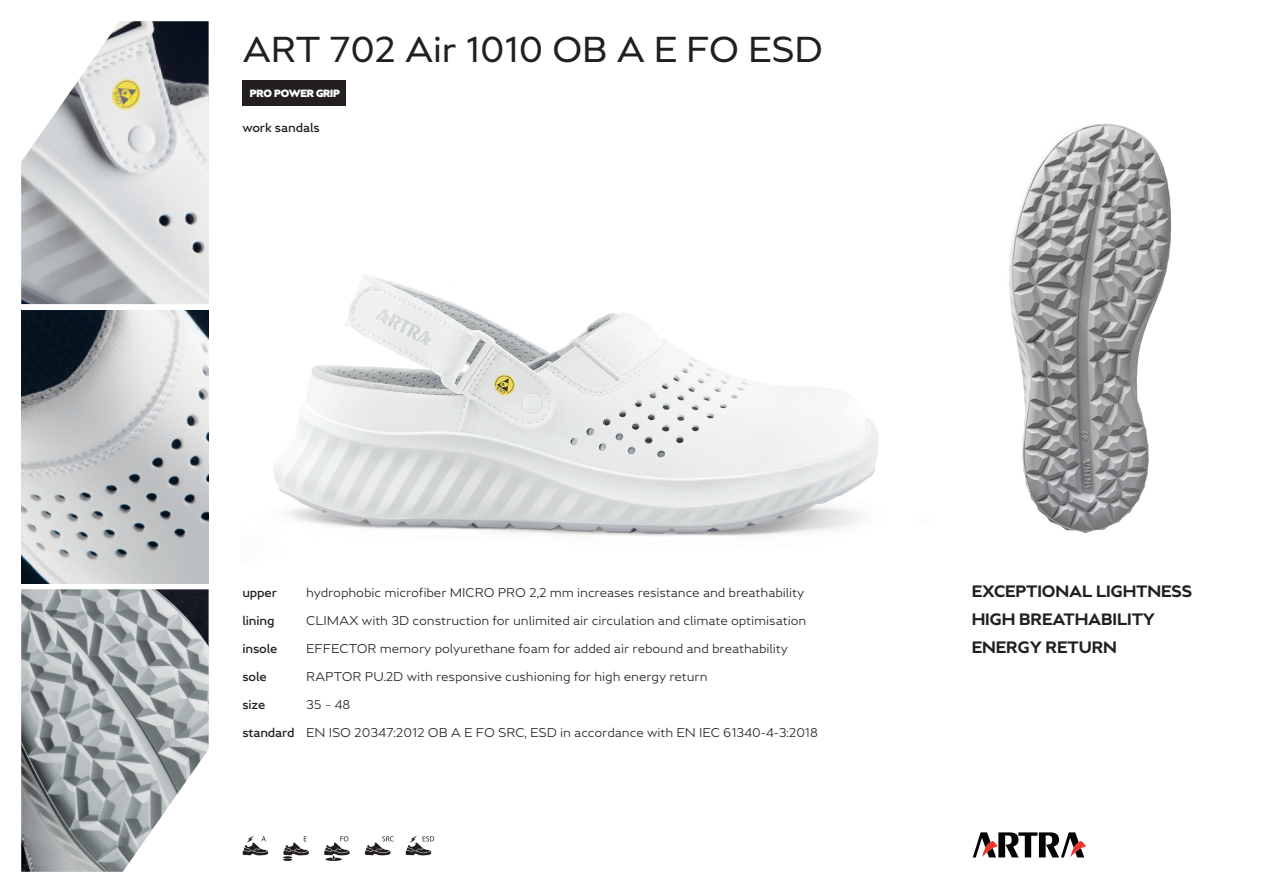
<style>
.page{position:relative;width:1263px;height:893px;background:#fff}
.page>*{position:absolute;margin:0;border:0;box-sizing:border-box;transform-origin:0 0}
.NAZOV{font:36px "Greenwich";letter-spacing:-.01em;color:#231f20}
.Benefit{font:700 16.5px "Greenwich";letter-spacing:-.01em;color:#231f20}
.popis{font:300 12.75px "Greenwich";letter-spacing:-.01em;color:#231f20}
.info{font:500 12.75px "Greenwich";letter-spacing:-.01em;color:#231f20}
.kategoria{font:500 12.75px "Greenwich";letter-spacing:-.01em;color:#231f20}
.t1{font:900 10.5px "Greenwich";letter-spacing:-.02em;color:#fff}
</style>
<div class="page">
<img style="left:273px;top:275px;width:606px;height:261px">
<img style="left:21px;top:21px;width:188px;height:283px">
<img style="left:21px;top:589px;width:188px;height:283px">
<img style="left:21px;top:310px;width:188px;height:273px">
<img style="left:1009px;top:123px;width:163px;height:410px">
<svg style="left:243px;top:836px;width:25px;height:19px"></svg>
<svg style="left:283px;top:836px;width:26px;height:25px"></svg>
<svg style="left:324px;top:836px;width:26px;height:25px"></svg>
<svg style="left:365px;top:836px;width:29px;height:19px"></svg>
<svg style="left:406px;top:836px;width:28px;height:19px"></svg>
<svg style="left:115px;top:738px;width:94px;height:134px"></svg>
<svg style="left:21px;top:21px;width:105px;height:150px"></svg>
<div style="left:242px;top:81px;width:104px;height:25px;background:#231f20"></div>
<svg style="left:973px;top:832px;width:113px;height:25px"></svg>
<p class="NAZOV" style="left:242px;top:28px;width:582px">ART 702 Air 1010 OB A E FO ESD</p>
<p class="t1" style="left:250px;top:87px;width:92px">PRO POWER GRIP</p>
<p class="kategoria" style="left:242px;top:120px;width:79px">work sandals</p>
<p class="info" style="left:242px;top:584px;width:36px">upper</p>
<p class="popis" style="left:306px;top:584px;width:500px">hydrophobic microfiber MICRO PRO 2,2 mm increases resistance and breathability</p>
<p class="info" style="left:242px;top:612px;width:34px">lining</p>
<p class="popis" style="left:306px;top:612px;width:502px">CLIMAX with 3D construction for unlimited air circulation and climate optimisation</p>
<p class="info" style="left:242px;top:640px;width:37px">insole</p>
<p class="popis" style="left:306px;top:640px;width:483px">EFFECTOR memory polyurethane foam for added air rebound and breathability</p>
<p class="info" style="left:242px;top:669px;width:26px">sole</p>
<p class="popis" style="left:306px;top:669px;width:403px">RAPTOR PU.2D with responsive cushioning for high energy return</p>
<p class="info" style="left:242px;top:697px;width:24px">size</p>
<p class="popis" style="left:306px;top:697px;width:46px">35 – 48</p>
<p class="info" style="left:242px;top:725px;width:54px">standard</p>
<p class="popis" style="left:306px;top:725px;width:513px">EN ISO 20347:2012 OB A E FO SRC, ESD in accordance with EN IEC 61340-4-3:2018</p>
<p class="Benefit" style="left:972px;top:581px;width:222px">EXCEPTIONAL LIGHTNESS</p>
<p class="Benefit" style="left:972px;top:609px;width:185px">HIGH BREATHABILITY</p>
<p class="Benefit" style="left:972px;top:638px;width:147px">ENERGY RETURN</p>
</div>
